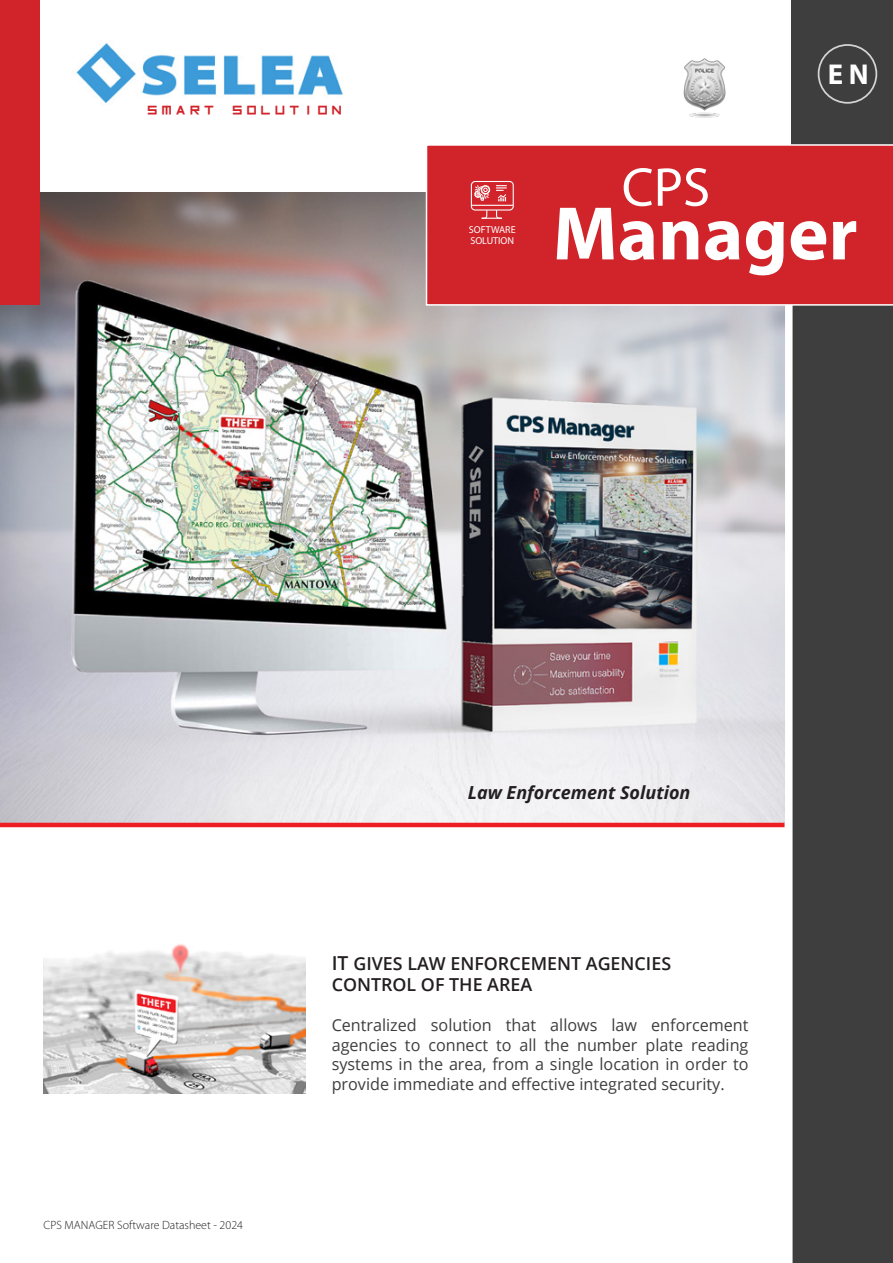
<style>
.page{position:relative;width:893px;height:1263px;background:#fff}
.page>*{position:absolute;margin:0;border:0;box-sizing:border-box;transform-origin:0 0}
.t1{font:700 76.5px "Myriad Pro";color:#fff}
.t2{font:55.05px "Myriad Pro";color:#fff}
.t3{font:700 28.8px "Myriad Pro";color:#fff}
.t4{font:28.05px "Inversionz Unboxed";letter-spacing:-.12em;color:#d1232a}
.t5{font:italic 700 18px "Open Sans";color:#231f20}
.t6{font:600 17.85px "Open Sans";color:#231f20}
.t7{font:16.5px/19.8px "Open Sans";color:#3e3e3f;text-align:justify}
.t8{font:300 12px "Myriad Pro";color:#231f20}
.t9{font:10.05px "Myriad Pro";color:#fff}
.s1{font-size:19.2px}
</style>
<div class="page">
<img style="left:0;top:193px;width:785px;height:630px">
<img style="left:73px;top:42px;width:270px;height:63px">
<div style="left:0;top:0;width:39px;height:305px;background:#d1232a"></div>
<div style="left:792px;top:0;width:101px;height:1263px;background:#3e3e3f"></div>
<div style="left:818px;top:44px;width:59px;height:60px;border:2px solid #d2d3d5;border-radius:50%"></div>
<div style="left:426px;top:144px;width:467px;height:162px;background:#d1232a"></div>
<img style="left:44px;top:944px;width:262px;height:149px">
<hr style="left:0;top:823px;width:784px;height:4px;background:#ee1d23">
<svg style="left:474px;top:185px;width:16px;height:16px"></svg>
<div style="left:471px;top:181px;width:43px;height:30px;border:1px solid #fff;border-radius:4px"></div>
<hr style="left:472px;top:205px;width:41px;height:1px;background:#fff">
<svg style="left:496px;top:185px;width:10px;height:16px"></svg>
<svg style="left:481px;top:209px;width:22px;height:11px"></svg>
<img style="left:683px;top:58px;width:43px;height:60px">
<p class="t4" style="left:145px;top:92px;width:203px">Smart solution</p>
<p class="t9" style="left:469px;top:224px;width:48px">SOFTWARE</p>
<p class="t9" style="left:470px;top:234px;width:45px">SOLUTION</p>
<p class="t3" style="left:828px;top:55px;width:43px">EN</p>
<p class="t2" style="left:622px;top:153px;width:90px">CPS</p>
<p class="t1" style="left:553px;top:184px;width:306px">Manager</p>
<p class="t5" style="left:468px;top:780px;width:224px">Law Enforcement Solution</p>
<p class="t8" style="left:44px;top:1218px;width:201px">CPS MANAGER Software Datasheet - 2024</p>
<p class="t6" style="left:332px;top:951px;width:341px"><span class="s1">IT</span> GIVES LAW ENFORCEMENT AGENCIES</p>
<p class="t6" style="left:332px;top:972px;width:202px">CONTROL OF THE AREA</p>
<p class="t7" style="left:332px;top:1014px;width:418px">Centralized solution that allows law enforcement agencies to connect to all the number plate reading systems in the area, from a single location in order to provide immediate and effective integrated security.</p>
</div>
